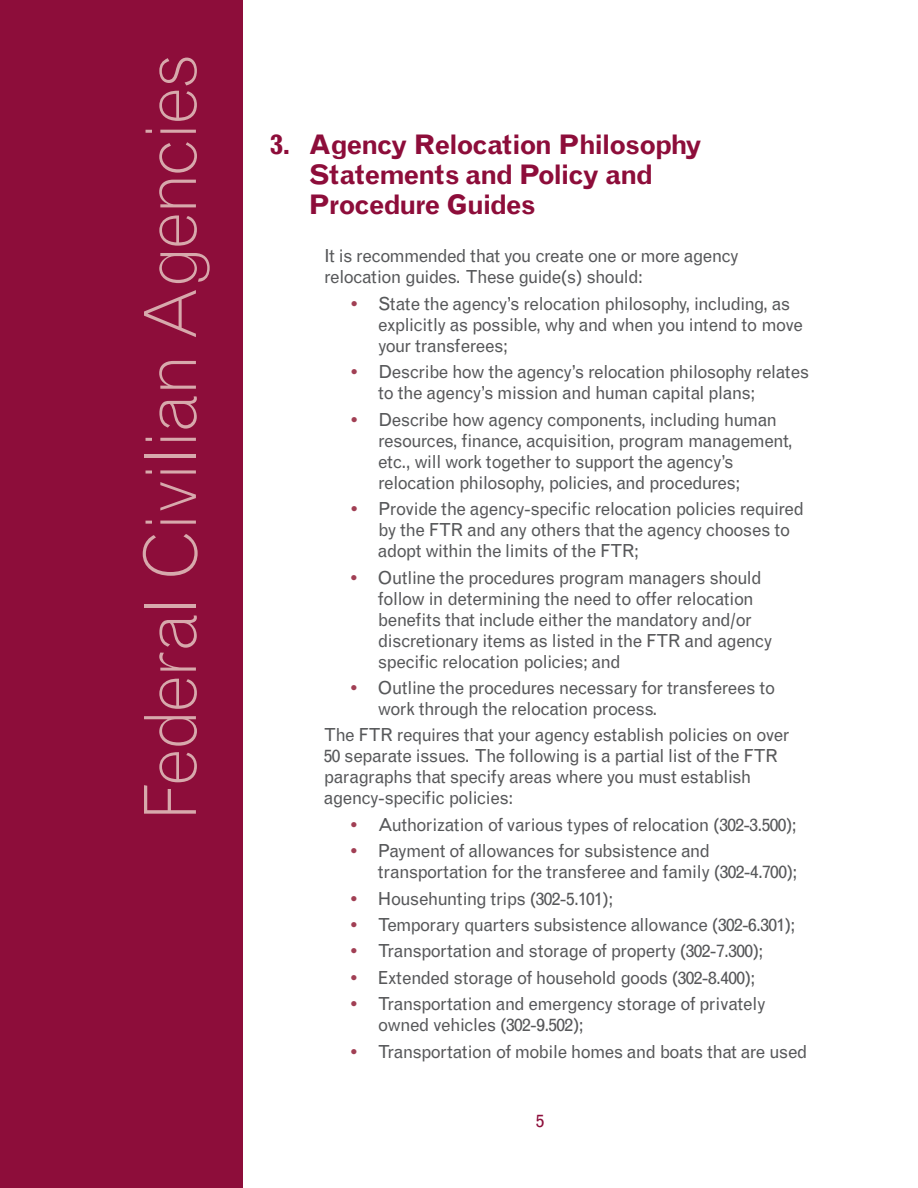
<style>
.page{position:relative;width:918px;height:1188px;background:#fff}
.page>*{position:absolute;margin:0;border:0;box-sizing:border-box;transform-origin:0 0}
.t1{font:300 72px "Grotesque MT Std";letter-spacing:-.04em;color:#d7a9ac}
.t2{font:700 27px/30px "Grotesque MT Std";letter-spacing:-.055em;color:#8d0d3a}
.t3{font:18px/21px "Grotesque MT Std";letter-spacing:-.035em;color:#57585a}
.t4{font:18px "Grotesque MT Std";color:#8d0d3a}
.s1{font-family:"Grotesque";font-weight:700;color:#a13f54}
</style>
<div class="page">
<div style="left:0;top:0;width:243px;height:1188px;background:#8d0d3a"></div>
<h1 class="t1" style="left:144px;top:820px;width:767px;rotate:-90deg">Federal Civilian Agencies</h1>
<h2 class="t2" style="left:309px;top:132px;width:395px;text-indent:-39px">3. Agency Relocation Philosophy<br>Statements and Policy and<br>Procedure Guides</h2>
<p class="t3" style="left:324px;top:247px;width:416px">It is recommended that you create one or more agency relocation guides. These guide(s) should:</p>
<p class="t3" style="left:378px;top:295px;width:426px;text-indent:-27px"><span class="s1">•</span> State the agency’s relocation philosophy, including, as explicitly as possible, why and when you intend to move your transferees;</p>
<p class="t3" style="left:378px;top:363px;width:433px;text-indent:-27px"><span class="s1">•</span> Describe how the agency’s relocation philosophy relates to the agency’s mission and human capital plans;</p>
<p class="t3" style="left:378px;top:410px;width:416px;text-indent:-27px"><span class="s1">•</span> Describe how agency components, including human resources, finance, acquisition, program management, etc., will work together to support the agency’s relocation philosophy, policies, and procedures;</p>
<p class="t3" style="left:378px;top:500px;width:428px;text-indent:-27px"><span class="s1">•</span> Provide the agency-specific relocation policies required by the FTR and any others that the agency chooses to adopt within the limits of the FTR;</p>
<p class="t3" style="left:378px;top:568px;width:396px;text-indent:-27px"><span class="s1">•</span> Outline the procedures program managers should follow in determining the need to offer relocation benefits that include either the mandatory and/or discretionary items as listed in the FTR and agency specific relocation policies; and</p>
<p class="t3" style="left:378px;top:679px;width:399px;text-indent:-27px"><span class="s1">•</span> Outline the procedures necessary for transferees to work through the relocation process.</p>
<p class="t3" style="left:324px;top:726px;width:467px">The FTR requires that your agency establish policies on over 50 separate issues. The following is a partial list of the FTR paragraphs that specify areas where you must establish agency-specific policies:</p>
<p class="t3" style="left:351px;top:816px;width:447px"><span class="s1">•</span> Authorization of various types of relocation (302-3.500);</p>
<p class="t3" style="left:378px;top:842px;width:421px;text-indent:-27px"><span class="s1">•</span> Payment of allowances for subsistence and transportation for the transferee and family (302-4.700);</p>
<p class="t3" style="left:351px;top:889px;width:264px"><span class="s1">•</span> Househunting trips (302-5.101);</p>
<p class="t3" style="left:351px;top:916px;width:446px"><span class="s1">•</span> Temporary quarters subsistence allowance (302-6.301);</p>
<p class="t3" style="left:351px;top:942px;width:414px"><span class="s1">•</span> Transportation and storage of property (302-7.300);</p>
<p class="t3" style="left:351px;top:969px;width:406px"><span class="s1">•</span> Extended storage of household goods (302-8.400);</p>
<p class="t3" style="left:378px;top:995px;width:389px;text-indent:-27px"><span class="s1">•</span> Transportation and emergency storage of privately owned vehicles (302-9.502);</p>
<p class="t3" style="left:351px;top:1042px;width:458px"><span class="s1">•</span> Transportation of mobile homes and boats that are used</p>
<p class="t4" style="left:536px;top:1115px;width:10px">5</p>
</div>
